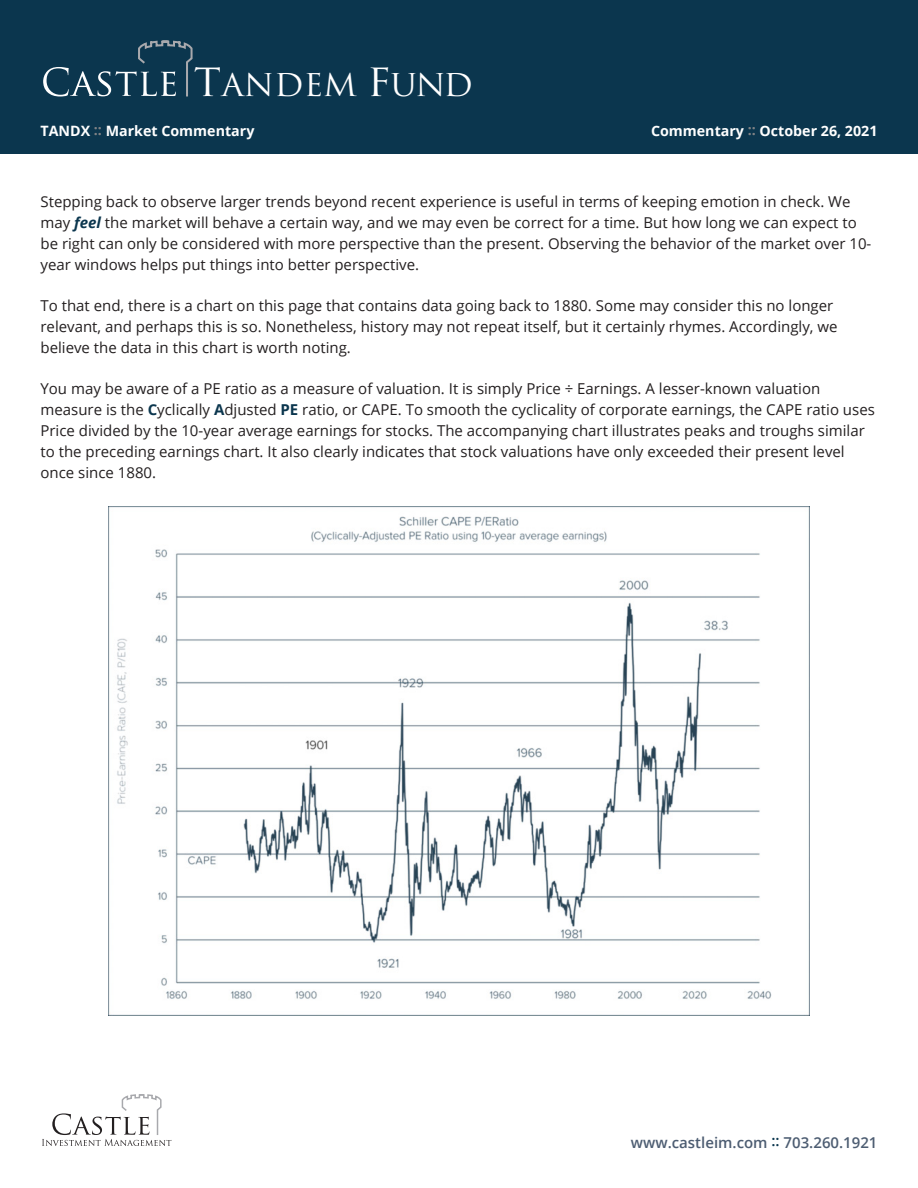
<style>
.page{position:relative;width:918px;height:1188px;background:#fff}
.page>*{position:absolute;margin:0;border:0;box-sizing:border-box;transform-origin:0 0}
.t1{font:30.6px "Trajan";color:#231f20;scale:1.05 1}
.t2{font:30.6px "Trajan";color:#fff;scale:1.05 1}
.body{font:15px/21px "Open Sans";color:#231f20}
.t3{font:600 15px "Open Sans";color:#4d5d72}
.t4{font:700 14.25px "Open Sans";color:#fff}
.t5{font:800 12.15px "Avenir";color:#231f20;scale:1.05 1}
.s1{font-size:37.8px}
.s2{color:#808285}
.s3{font-weight:700;font-style:italic;color:#0b364e}
.s4{font-weight:700;color:#0b364e}
.s5{color:#0b364e}
</style>
<div class="page">
<svg style="left:42px;top:1094px;width:129px;height:52px"></svg>
<div style="left:0;top:0;width:918px;height:154px;background:#0b364e"></div>
<svg style="left:43px;top:40px;width:150px;height:57px"></svg>
<img style="left:108px;top:507px;width:702px;height:508px">
<h1 class="t2" style="left:194px;top:67px;width:267px"><span class="s1">T</span>ANDEM <span class="s1">F</span>UND</h1>
<p class="t4" style="left:40px;top:121px;width:215px">TANDX <span class="s2">::</span> Market Commentary</p>
<p class="t4" style="left:651px;top:121px;width:228px">Commentary <span class="s2">::</span> October 26, 2021</p>
<p class="body" style="left:40px;top:191px;width:832px">Stepping back to observe larger trends beyond recent experience is useful in terms of keeping emotion in check. We may <span class="s3">feel</span> the market will behave a certain way, and we may even be correct for a time. But how long we can expect to be right can only be considered with more perspective than the present. Observing the behavior of the market over 10- year windows helps put things into better perspective.</p>
<p class="body" style="left:40px;top:295px;width:799px">To that end, there is a chart on this page that contains data going back to 1880. Some may consider this no longer relevant, and perhaps this is so. Nonetheless, history may not repeat itself, but it certainly rhymes. Accordingly, we believe the data in this chart is worth noting.</p>
<p class="body" style="left:40px;top:378px;width:836px">You may be aware of a PE ratio as a measure of valuation. It is simply Price ÷ Earnings. A lesser-known valuation measure is the <span class="s4">C</span>yclically <span class="s4">A</span>djusted <span class="s4">PE</span> ratio, or CAPE. To smooth the cyclicality of corporate earnings, the CAPE ratio uses Price divided by the 10-year average earnings for stocks. The accompanying chart illustrates peaks and troughs similar to the preceding earnings chart. It also clearly indicates that stock valuations have only exceeded their present level once since 1880.</p>
<h1 class="t1" style="left:188px;top:239px;width:267px"><span class="s1">T</span>ANDEM <span class="s1">F</span>UND</h1>
<h1 class="t1" style="left:187px;top:408px;width:267px"><span class="s1">T</span>ANDEM <span class="s1">F</span>UND</h1>
<p class="t5" style="left:39px;top:447px;width:91px">Sub-Advised By</p>
<p class="t3" style="left:631px;top:1132px;width:248px">www.castleim.com <span class="s5">::</span> 703.260.1921</p>
</div>
